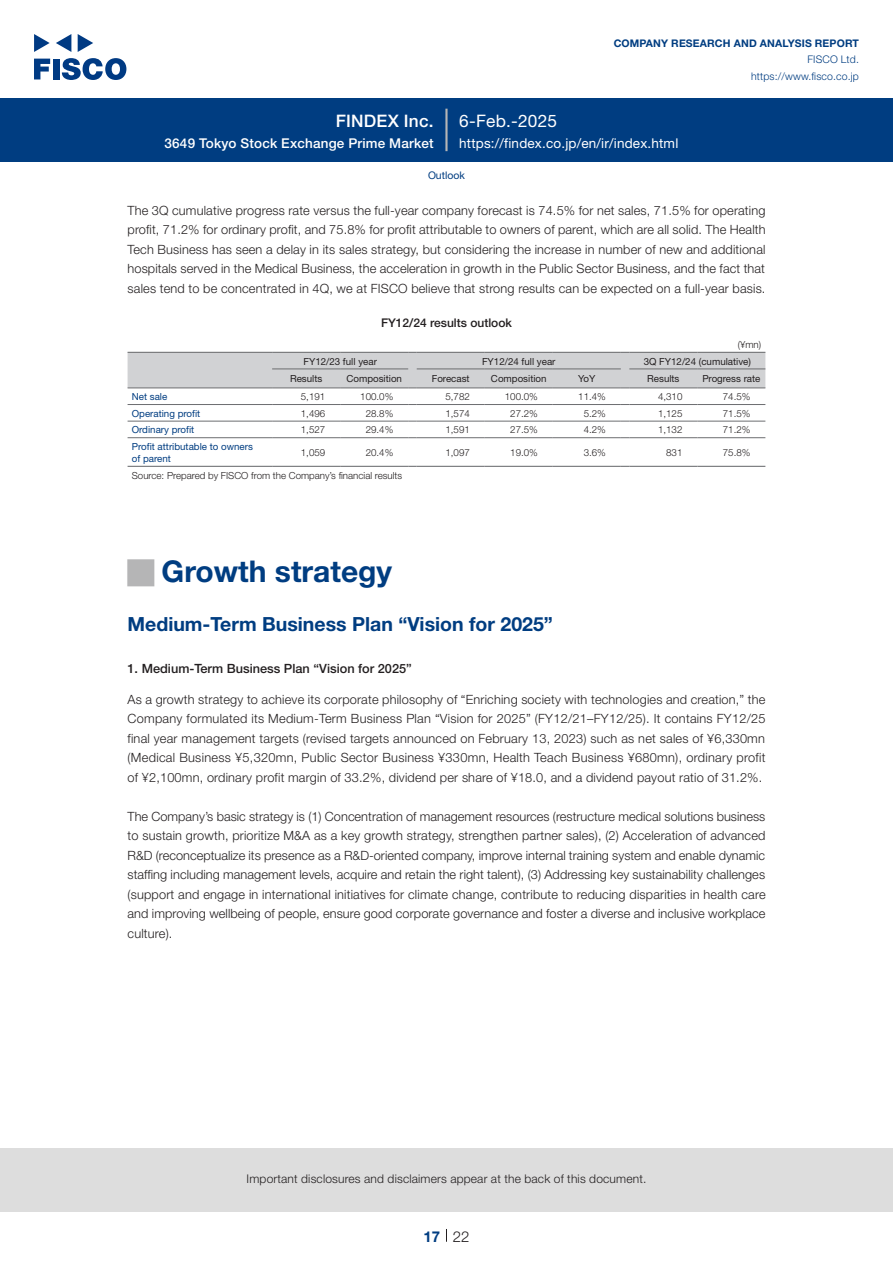
<style>
.page{position:relative;width:893px;height:1263px;background:#fff}
.page>*{position:absolute;margin:0;border:0;box-sizing:border-box;transform-origin:0 0}
.t1{font:700 30px "Helvetica Neue LT Std";color:#003d81}
.t2{font:27px "European Pi Std 1";color:#b5b5b6}
.中タイトル_e{font:700 19.5px "Helvetica Neue LT Std";color:#003d81}
.t3{font:17.25px "Helvetica Neue LT Std";letter-spacing:.015em;color:#fff}
.t4{font:500 17.25px "Helvetica Neue LT Std";letter-spacing:.015em;color:#fff}
.t5{font:300 15px "Helvetica Neue LT Std";color:#231f20}
.t6{font:700 15px "Helvetica Neue LT Std";color:#003d81}
.t7{font:13.5px "Helvetica Neue LT Std";letter-spacing:.015em;color:#fff}
.t8{font:500 13.5px "Helvetica Neue LT Std";letter-spacing:.015em;color:#fff}
.本文_e{font:300 12.75px/19.5px "Helvetica Neue LT Std";letter-spacing:.015em;color:#231f20;text-align:justify}
.小タイトル_e{font:500 12.75px "Helvetica Neue LT Std";color:#231f20}
.t9{font:300 12px "Helvetica Neue LT Std";letter-spacing:.015em;color:#231f20}
.チャートタイトル_e{font:500 12px "Helvetica Neue LT Std";color:#231f20}
.t10{font:700 10.5px "Helvetica Neue LT Std";letter-spacing:.015em;color:#003d81}
.t11{font:300 10.5px/16.5px "Helvetica Neue LT Std";letter-spacing:.015em;color:#003d81;text-align:right}
.ヘッダー_e{font:10.5px "Helvetica Neue LT Std";color:#003d81}
.表数字_en{font:300 9.75px "Helvetica Neue LT Std";color:#231f20}
.表上_en{font:9.75px "Helvetica Neue LT Std";color:#231f20}
.表左_en{font:9.75px "Helvetica Neue LT Std";color:#003d81}
.表組み基本スタイル_en{font:300 9.75px "Helvetica Neue LT Std";color:#231f20}
.表単位_en{font:300 9.75px "Helvetica Neue LT Std";color:#231f20}
</style>
<div class="page">
<div style="left:0;top:1148px;width:893px;height:64px;background:#ddd"></div>
<svg style="left:34px;top:59px;width:16px;height:20px"></svg>
<div style="left:53px;top:59px;width:6px;height:20px;background:#003a83"></div>
<svg style="left:62px;top:58px;width:64px;height:22px"></svg>
<svg style="left:34px;top:34px;width:16px;height:18px"></svg>
<svg style="left:78px;top:34px;width:15px;height:18px"></svg>
<svg style="left:56px;top:34px;width:15px;height:18px"></svg>
<div style="left:0;top:98px;width:893px;height:64px;background:#003d81"></div>
<hr style="left:445px;top:109px;width:3px;height:42px;background:#b5b5b6">
<svg style="left:446px;top:1229px;width:1px;height:13px"></svg>
<hr style="left:128px;top:404px;width:144px;height:1px;background:#6c6d70">
<hr style="left:272px;top:404px;width:68px;height:1px;background:#6c6d70">
<hr style="left:340px;top:404px;width:68px;height:1px;background:#6c6d70">
<hr style="left:417px;top:404px;width:68px;height:1px;background:#6c6d70">
<hr style="left:485px;top:404px;width:68px;height:1px;background:#6c6d70">
<hr style="left:553px;top:404px;width:68px;height:1px;background:#6c6d70">
<hr style="left:629px;top:404px;width:68px;height:1px;background:#6c6d70">
<hr style="left:697px;top:404px;width:68px;height:1px;background:#6c6d70">
<hr style="left:128px;top:421px;width:144px;height:1px;background:#6c6d70">
<hr style="left:272px;top:421px;width:68px;height:1px;background:#6c6d70">
<hr style="left:340px;top:421px;width:68px;height:1px;background:#6c6d70">
<hr style="left:417px;top:421px;width:68px;height:1px;background:#6c6d70">
<hr style="left:485px;top:421px;width:68px;height:1px;background:#6c6d70">
<hr style="left:553px;top:421px;width:68px;height:1px;background:#6c6d70">
<hr style="left:629px;top:421px;width:68px;height:1px;background:#6c6d70">
<hr style="left:697px;top:421px;width:68px;height:1px;background:#6c6d70">
<hr style="left:128px;top:437px;width:144px;height:1px;background:#6c6d70">
<hr style="left:272px;top:437px;width:68px;height:1px;background:#6c6d70">
<hr style="left:340px;top:437px;width:68px;height:1px;background:#6c6d70">
<hr style="left:417px;top:437px;width:68px;height:1px;background:#6c6d70">
<hr style="left:485px;top:437px;width:68px;height:1px;background:#6c6d70">
<hr style="left:553px;top:437px;width:68px;height:1px;background:#6c6d70">
<hr style="left:629px;top:437px;width:68px;height:1px;background:#6c6d70">
<hr style="left:697px;top:437px;width:68px;height:1px;background:#6c6d70">
<svg style="left:128px;top:352px;width:637px;height:37px"></svg>
<hr style="left:629px;top:352px;width:68px;height:1px;background:#6c6d70">
<hr style="left:697px;top:352px;width:68px;height:1px;background:#6c6d70">
<hr style="left:128px;top:466px;width:144px;height:1px;background:#6c6d70">
<hr style="left:272px;top:466px;width:68px;height:1px;background:#6c6d70">
<hr style="left:340px;top:466px;width:68px;height:1px;background:#6c6d70">
<hr style="left:417px;top:466px;width:68px;height:1px;background:#6c6d70">
<hr style="left:485px;top:466px;width:68px;height:1px;background:#6c6d70">
<hr style="left:553px;top:466px;width:68px;height:1px;background:#6c6d70">
<hr style="left:629px;top:466px;width:68px;height:1px;background:#6c6d70">
<hr style="left:697px;top:466px;width:68px;height:1px;background:#6c6d70">
<h3 class="t4" style="left:336px;top:110px;width:100px">FINDEX Inc.</h3>
<p class="t8" style="left:165px;top:135px;width:271px">3649 Tokyo Stock Exchange Prime Market</p>
<h3 class="t3" style="left:459px;top:110px;width:99px">6-Feb.-2025</h3>
<p class="t10" style="left:614px;top:37px;width:247px">COMPANY RESEARCH AND ANALYSIS REPORT</p>
<p class="t11" style="left:751px;top:51px;width:109px">FISCO Ltd. https://www.fisco.co j p.</p>
<p class="t7" style="left:459px;top:135px;width:221px">https://findex.co j p. /en /i r/ index.html</p>
<p class="ヘッダー_e" style="left:428px;top:169px;width:38px">Outlook</p>
<p class="本文_e" style="left:128px;top:200px;width:639px">The Q3 cumulative progress rate versus the full-year company forecast is 74.5% for net sales, 71.5% for operating profit, 71.2% for ordinary profit, and 75.8% for profit attributable to owners of parent, which are all solid. The Health Tech Business has seen a delay in its sales strategy, but considering the increase in number of new and additional hospitals served in the Medical Business, the acceleration in growth in the Public Sector Business, and the fact that sales tend to be concentrated in Q4 , we at FISCO believe that strong results can be expected on a full-year basis.</p>
<p class="チャートタイトル_e" style="left:381px;top:316px;width:132px">FY12/24 results outlook</p>
<p class="表単位_en" style="left:738px;top:339px;width:25px">¥( mn(</p>
<p class="表上_en" style="left:644px;top:355px;width:109px">Q3 FY12/24 (cumulative(</p>
<p class="表上_en" style="left:303px;top:355px;width:75px">FY12/23 full year</p>
<p class="表上_en" style="left:482px;top:355px;width:75px">FY12/24 full year</p>
<p class="表上_en" style="left:290px;top:373px;width:34px">Results</p>
<p class="表上_en" style="left:346px;top:373px;width:57px">Composition</p>
<p class="表上_en" style="left:432px;top:373px;width:39px">Forecast</p>
<p class="表上_en" style="left:491px;top:373px;width:57px">Composition</p>
<p class="表上_en" style="left:578px;top:373px;width:19px">YoY</p>
<p class="表上_en" style="left:647px;top:373px;width:34px">Results</p>
<p class="表上_en" style="left:702px;top:373px;width:60px">Progress rate</p>
<p class="表左_en" style="left:132px;top:391px;width:37px">Net sale</p>
<p class="表数字_en" style="left:301px;top:391px;width:26px">5,191</p>
<p class="表数字_en" style="left:360px;top:391px;width:35px">100.0%</p>
<p class="表数字_en" style="left:445px;top:391px;width:26px">5,782</p>
<p class="表数字_en" style="left:505px;top:391px;width:35px">100.0%</p>
<p class="表数字_en" style="left:578px;top:391px;width:29px">11.4%</p>
<p class="表数字_en" style="left:658px;top:391px;width:26px">4,310</p>
<p class="表数字_en" style="left:723px;top:391px;width:29px">74.5%</p>
<p class="表左_en" style="left:132px;top:408px;width:70px">Operating profit</p>
<p class="表数字_en" style="left:301px;top:407px;width:26px">1,496</p>
<p class="表数字_en" style="left:366px;top:407px;width:29px">28.8%</p>
<p class="表数字_en" style="left:445px;top:407px;width:26px">1,574</p>
<p class="表数字_en" style="left:510px;top:407px;width:29px">27.2%</p>
<p class="表数字_en" style="left:584px;top:407px;width:24px">5.2%</p>
<p class="表数字_en" style="left:658px;top:407px;width:26px">1,125</p>
<p class="表数字_en" style="left:723px;top:407px;width:29px">71.5%</p>
<p class="表左_en" style="left:132px;top:424px;width:64px">Ordinary profit</p>
<p class="表左_en" style="left:132px;top:441px;width:123px">Profit attributable to owners</p>
<p class="表数字_en" style="left:366px;top:424px;width:29px">29.4%</p>
<p class="表数字_en" style="left:301px;top:424px;width:26px">1,527</p>
<p class="表数字_en" style="left:366px;top:447px;width:29px">20.4%</p>
<p class="表数字_en" style="left:301px;top:447px;width:26px">1,059</p>
<p class="表左_en" style="left:132px;top:453px;width:41px">of parent</p>
<p class="表組み基本スタイル_en" style="left:132px;top:469px;width:272px">Source: Prepared by FISCO from the Company s’ financial results</p>
<p class="表数字_en" style="left:445px;top:424px;width:26px">1,591</p>
<p class="表数字_en" style="left:445px;top:447px;width:26px">1,097</p>
<p class="表数字_en" style="left:510px;top:424px;width:29px">27.5%</p>
<p class="表数字_en" style="left:510px;top:447px;width:29px">19.0%</p>
<p class="表数字_en" style="left:584px;top:424px;width:24px">4.2%</p>
<p class="表数字_en" style="left:584px;top:447px;width:24px">3.6%</p>
<p class="表数字_en" style="left:658px;top:424px;width:26px">1,132</p>
<p class="表数字_en" style="left:666px;top:447px;width:18px">831</p>
<p class="表数字_en" style="left:723px;top:424px;width:29px">71.2%</p>
<p class="表数字_en" style="left:723px;top:447px;width:29px">75.8%</p>
<p class="t2" style="left:128px;top:558px;width:28px">■</p>
<p class="中タイトル_e" style="left:128px;top:611px;width:427px">Medium-Term Business Plan “Vision for 2025“</p>
<p class="小タイトル_e" style="left:128px;top:661px;width:286px">1. Medium-Term Business Plan “Vision for 2025“</p>
<p class="本文_e" style="left:128px;top:689px;width:639px">As a growth strategy to achieve its corporate philosophy of “Enriching society with technologies and creation,” the Company formulated its Medium-Term Business Plan “Vision for 2025” (FY12/21–FY12/25 I t.) contains FY12/25 final year management targets (revised targets announced on February 13, 2023) such as net sales of ¥6,330mn (Medical Business ¥5,320mn, Public Sector Business ¥330mn, Health Teach Business ¥680mn ,) ordinary profit of ¥2,100mn, ordinary profit margin of 33.2%, dividend per share of ¥18.0, and a dividend payout ratio of 31.2%.</p>
<p class="本文_e" style="left:128px;top:806px;width:639px">The Company s’ basic strategy is 1( ) Concentration of management resources (restructure medical solutions business to sustain growth, prioritize M&amp;A as a key growth strategy, strengthen partner sales 2(,) ) Acceleration of advanced R&amp;D (reconceptualize its presence as Ra &amp;D-oriented company, improve internal training system and enable dynamic staffing including management levels, acquire and retain the right talent 3(,) ) Addressing key sustainability challenges (support and engage in international initiatives for climate change, contribute to reducing disparities in health care and improving wellbeing of people, ensure good corporate governance and foster a diverse and inclusive workplace culture .(</p>
<p class="t1" style="left:162px;top:552px;width:232px">Growth strategy</p>
<p class="t9" style="left:247px;top:1171px;width:401px">Important disclosures and disclaimers appear at the back of this document.</p>
<p class="t6" style="left:423px;top:1227px;width:18px">17</p>
<p class="t5" style="left:453px;top:1227px;width:18px">22</p>
</div>
